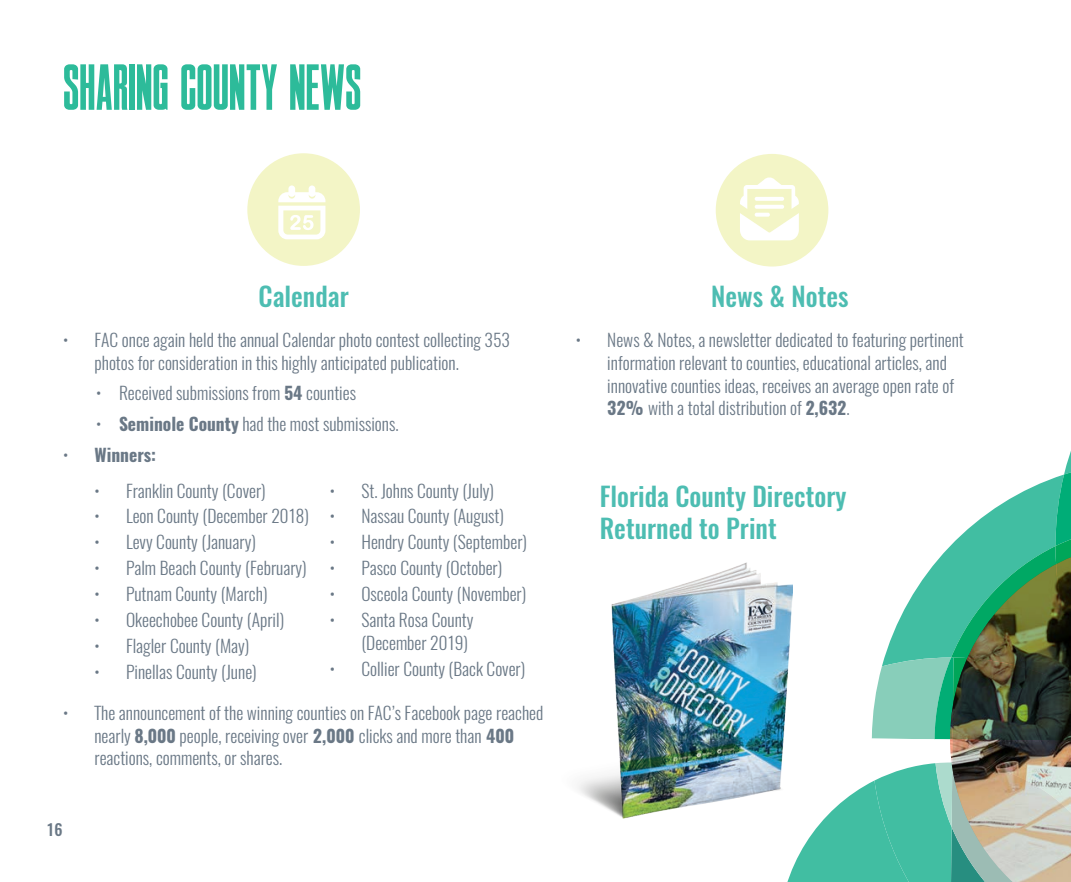
<style>
.page{position:relative;width:1071px;height:882px;background:#fff}
.page>*{position:absolute;margin:0;border:0;box-sizing:border-box;transform-origin:0 0}
.greenheadmain2018{font:61.25px "Castle Press No 2";color:#2dbb9a}
._2018greensmallhead{font:500 26.25px/31.5px "Oswald";color:#4dbdb2}
.t1{font:300 17.5px/22.8px "Oswald";color:#6a7886}
.t2{font:700 17.5px "Oswald";color:#6a7886}
.bluebodytext{font:500 15.75px "Oswald";color:#6a7886}
.s1{font-weight:700}
.s2{font-weight:300}
</style>
<div class="page">
<svg style="left:787px;top:451px;width:284px;height:431px"></svg>
<div style="left:247px;top:153px;width:113px;height:113px;background:#f3f5c6;border-radius:50%"></div>
<div style="left:716px;top:154px;width:112px;height:113px;background:#f3f5c6;border-radius:50%"></div>
<svg style="left:740px;top:177px;width:59px;height:63px"></svg>
<svg style="left:755px;top:205px;width:29px;height:4px"></svg>
<hr style="left:755px;top:197px;width:29px;height:4px;background:#fff;border-radius:2px">
<svg style="left:755px;top:213px;width:15px;height:4px"></svg>
<svg style="left:278px;top:185px;width:47px;height:54px"></svg>
<img style="left:578px;top:562px;width:215px;height:257px">
<img style="left:950px;top:556px;width:121px;height:326px">
<p class="greenheadmain2018" style="left:63px;top:53px;width:300px">SHARING COUNTY NEWS</p>
<p class="_2018greensmallhead" style="left:259px;top:281px;width:92px">Calendar</p>
<p class="t1" style="left:94px;top:329px;width:417px;text-indent:-32px">• FAC once again held the annual Calendar photo contest collecting 353 photos for consideration in this highly anticipated publication.</p>
<p class="t1" style="left:96px;top:382px;width:261px">• Received submissions from <span class="s1">54</span> counties</p>
<p class="t1" style="left:96px;top:413px;width:304px">• <span class="s1">Seminole County</span> had the most submissions.</p>
<p class="t2" style="left:63px;top:442px;width:95px"><span class="s2">•</span> Winners:</p>
<p class="t1" style="left:94px;top:479px;width:173px">• Franklin County (Cover)</p>
<p class="t1" style="left:94px;top:505px;width:216px">• Leon County (December 2018)</p>
<p class="t1" style="left:94px;top:531px;width:163px">• Levy County (January)</p>
<p class="t1" style="left:94px;top:557px;width:214px">• Palm Beach County (February)</p>
<p class="t1" style="left:94px;top:583px;width:175px">• Putnam County (March)</p>
<p class="t1" style="left:94px;top:609px;width:191px">• Okeechobee County (April)</p>
<p class="t1" style="left:94px;top:635px;width:156px">• Flagler County (May)</p>
<p class="t1" style="left:94px;top:660px;width:164px">• Pinellas County (June)</p>
<p class="t1" style="left:330px;top:479px;width:166px">• St. Johns County (July)</p>
<p class="t1" style="left:330px;top:505px;width:176px">• Nassau County (August)</p>
<p class="t1" style="left:330px;top:531px;width:199px">• Hendry County (September)</p>
<p class="t1" style="left:330px;top:557px;width:174px">• Pasco County (October)</p>
<p class="t1" style="left:330px;top:583px;width:198px">• Osceola County (November)</p>
<p class="t1" style="left:361px;top:609px;width:114px;text-indent:-32px">• Santa Rosa County (December 2019)</p>
<p class="t1" style="left:330px;top:657px;width:197px">• Collier County (Back Cover)</p>
<p class="t1" style="left:94px;top:701px;width:450px;text-indent:-32px">• The announcement of the winning counties on FAC’s Facebook page reached nearly <span class="s1">8,000</span> people, receiving over <span class="s1">2,000</span> clicks and more than <span class="s1">400 </span>reactions, comments, or shares.</p>
<p class="bluebodytext" style="left:47px;top:819px;width:17px">16</p>
<p class="_2018greensmallhead" style="left:711px;top:281px;width:139px">News &amp; Notes</p>
<p class="t1" style="left:607px;top:329px;width:358px;text-indent:-32px">• News &amp; Notes, a newsletter dedicated to featuring pertinent information relevant to counties, educational articles, and innovative counties ideas, receives an average open rate of <span class="s1">32%</span> with a total distribution of <span class="s1">2,632</span>.</p>
<p class="_2018greensmallhead" style="left:600px;top:481px;width:248px">Florida County Directory<br>Returned to Print</p>
</div>
